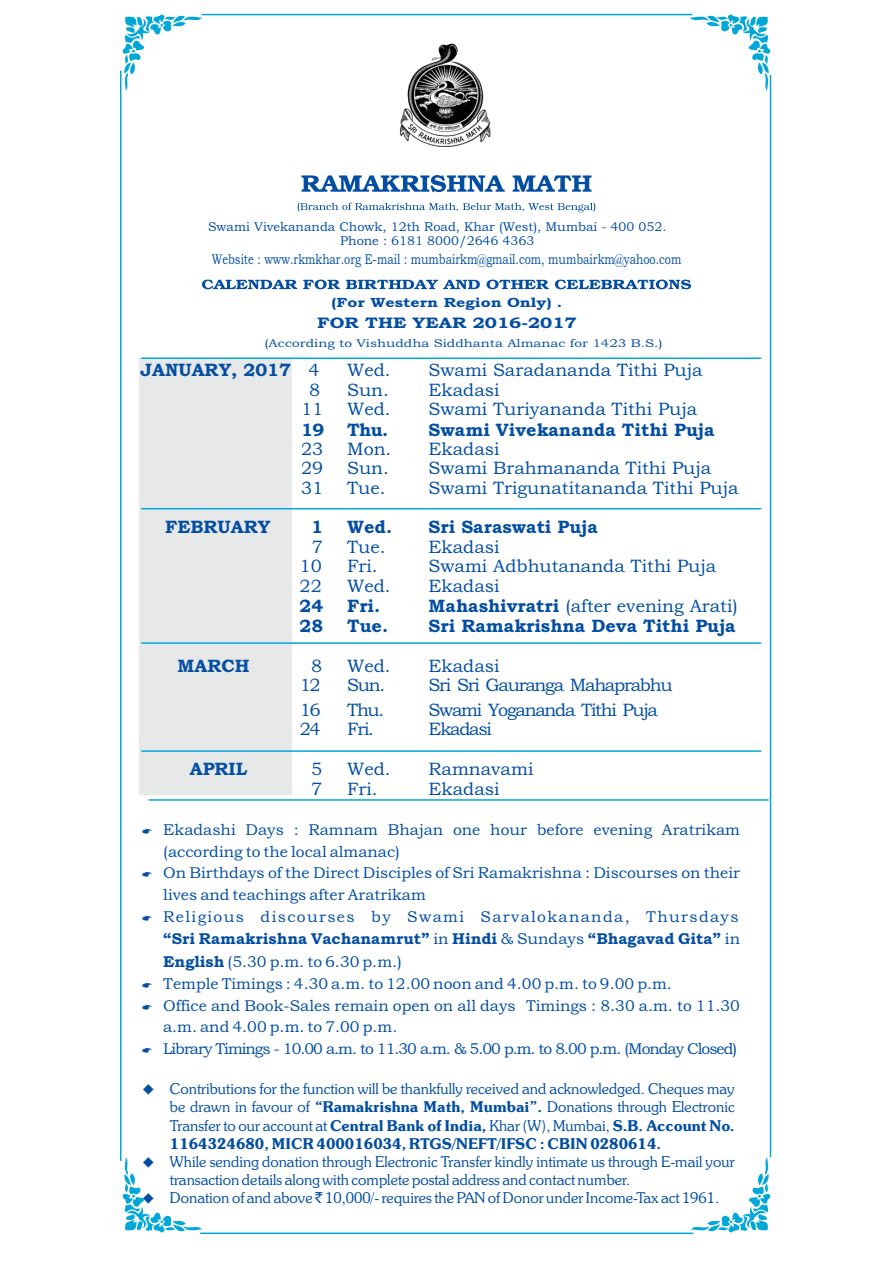
<style>
.page{position:relative;width:893px;height:1263px;background:#fff}
.page>*{position:absolute;margin:0;border:0;box-sizing:border-box;transform-origin:0 0}
.t1{font:18px "Bookman Old Style";color:#034ea2}
.t2{font:700 18px "Bookman Old Style";color:#034ea2}
.t3{font:18px "Bookman Old Style";letter-spacing:-.07em;color:#034ea2}
.t4{font:15.75px "Bookman Old Style";color:#034ea2}
.t5{font:15.75px "Bookman Old Style";letter-spacing:-.065em;color:#034ea2}
.t6{font:700 15.75px "Bookman Old Style";color:#034ea2}
.t7{font:15.75px "Bookman Old Style";letter-spacing:.085em;color:#034ea2}
.t8{font:700 15.3px "Bookman Old Style";color:#034ea2;scale:1.21 1}
.t9{font:300 15px/18.3px "Souvenir IT Cby BT";color:#034ea2;text-align:justify}
.t10{font:14.25px "Bookman Old Style";color:#034ea2;scale:.77 1}
.t11{font:700 13.35px "Bookman Old Style";color:#034ea2;scale:1.21 1}
.t12{font:12.9px/14.4px "Bookman Old Style";color:#034ea2;text-align:center}
.t13{font:11.4px "Bookman Old Style";color:#034ea2;scale:1.21 1}
.s1{font-weight:400}
.s2{font-weight:700}
.s3{font-family:"Dixieland";font-size:13.35px}
.s4{font-weight:600}
.s5{font-family:"Rupee Foradian";font-weight:400}
</style>
<div class="page">
<svg style="left:202px;top:280px;width:95px;height:9px"></svg>
<svg style="left:303px;top:280px;width:37px;height:9px"></svg>
<svg style="left:346px;top:280px;width:134px;height:9px"></svg>
<svg style="left:486px;top:280px;width:63px;height:9px"></svg>
<svg style="left:555px;top:280px;width:136px;height:9px"></svg>
<svg style="left:301px;top:175px;width:204px;height:17px"></svg>
<svg style="left:513px;top:175px;width:78px;height:17px"></svg>
<svg style="left:298px;top:203px;width:297px;height:9px"></svg>
<img style="left:122px;top:1157px;width:80px;height:76px">
<img style="left:691px;top:1157px;width:79px;height:76px">
<img style="left:122px;top:15px;width:79px;height:75px">
<img style="left:691px;top:15px;width:79px;height:75px">
<hr style="left:201px;top:14px;width:491px;height:1px;background:#00a7d7">
<hr style="left:770px;top:75px;width:1px;height:1082px;background:#00a7d7">
<hr style="left:200px;top:1232px;width:493px;height:2px;background:#00a7d7">
<hr style="left:120px;top:71px;width:2px;height:1090px;background:#00a7d7">
<div style="left:139px;top:358px;width:153px;height:437px;background:#e7e8e8"></div>
<hr style="left:141px;top:357px;width:620px;height:2px;background:#00a7d7">
<hr style="left:141px;top:508px;width:620px;height:1px;background:#00a7d7">
<hr style="left:141px;top:642px;width:620px;height:2px;background:#00a7d7">
<hr style="left:141px;top:750px;width:620px;height:2px;background:#00a7d7">
<hr style="left:149px;top:799px;width:619px;height:2px;background:#00a7d7">
<img style="left:400px;top:43px;width:91px;height:104px">
<p class="t12" style="left:208px;top:221px;width:460px">Swami Vivekananda Chowk, 12th Road, Khar (West), Mumbai - 400 052.<br>Phone : 6181 8000/2646 4363</p>
<p class="t10" style="left:212px;top:254px;width:611px">Website : www.rkmkhar.org E-mail : mumbairkm@gmail.com, mumbairkm@yahoo.com</p>
<p class="t11" style="left:331px;top:297px;width:192px">(For Western Region Only) .</p>
<p class="t8" style="left:317px;top:317px;width:216px">FOR THE YEAR 2016-2017</p>
<p class="t13" style="left:264px;top:339px;width:331px">(According to Vishuddha Siddhanta Almanac for 1423 B.S.)</p>
<p class="t2" style="left:141px;top:363px;width:180px">JANUARY, 2017 <span class="s1">4</span></p>
<p class="t1" style="left:347px;top:363px;width:45px">Wed.</p>
<p class="t1" style="left:429px;top:363px;width:275px">Swami Saradananda Tithi Puja</p>
<p class="t1" style="left:309px;top:383px;width:13px">8</p>
<p class="t1" style="left:347px;top:383px;width:43px">Sun.</p>
<p class="t1" style="left:429px;top:383px;width:72px">Ekadasi</p>
<p class="t1" style="left:301px;top:402px;width:24px">11</p>
<p class="t1" style="left:347px;top:402px;width:45px">Wed.</p>
<p class="t1" style="left:429px;top:402px;width:270px">Swami Turiyananda Tithi Puja</p>
<p class="t2" style="left:301px;top:423px;width:25px">19</p>
<p class="t2" style="left:347px;top:423px;width:43px">Thu.</p>
<p class="t2" style="left:429px;top:423px;width:287px">Swami Vivekananda Tithi Puja</p>
<p class="t1" style="left:301px;top:442px;width:24px">23</p>
<p class="t1" style="left:347px;top:442px;width:46px">Mon.</p>
<p class="t1" style="left:429px;top:442px;width:72px">Ekadasi</p>
<p class="t1" style="left:301px;top:461px;width:24px">29</p>
<p class="t1" style="left:347px;top:461px;width:43px">Sun.</p>
<p class="t1" style="left:429px;top:461px;width:284px">Swami Brahmananda Tithi Puja</p>
<p class="t1" style="left:301px;top:481px;width:24px">31</p>
<p class="t1" style="left:347px;top:481px;width:40px">Tue.</p>
<p class="t1" style="left:429px;top:481px;width:311px">Swami Trigunatitananda Tithi Puja</p>
<p class="t2" style="left:165px;top:520px;width:107px">FEBRUARY</p>
<p class="t2" style="left:311px;top:520px;width:13px">1</p>
<p class="t2" style="left:347px;top:520px;width:46px">Wed.</p>
<p class="t2" style="left:429px;top:520px;width:171px">Sri Saraswati Puja</p>
<p class="t1" style="left:312px;top:540px;width:13px">7</p>
<p class="t1" style="left:347px;top:540px;width:40px">Tue.</p>
<p class="t1" style="left:429px;top:540px;width:72px">Ekadasi</p>
<p class="t1" style="left:300px;top:559px;width:24px">10</p>
<p class="t1" style="left:347px;top:559px;width:32px">Fri.</p>
<p class="t1" style="left:429px;top:559px;width:289px">Swami Adbhutananda Tithi Puja</p>
<p class="t1" style="left:300px;top:579px;width:24px">22</p>
<p class="t1" style="left:347px;top:579px;width:45px">Wed.</p>
<p class="t1" style="left:429px;top:579px;width:72px">Ekadasi</p>
<p class="t2" style="left:300px;top:599px;width:25px">24</p>
<p class="t2" style="left:347px;top:599px;width:35px">Fri.</p>
<p class="t1" style="left:429px;top:599px;width:311px"><span class="s2">Mahashivratri</span> (after evening Arati)</p>
<p class="t2" style="left:300px;top:619px;width:25px">28</p>
<p class="t2" style="left:347px;top:619px;width:43px">Tue.</p>
<p class="t2" style="left:429px;top:619px;width:309px">Sri Ramakrishna Deva Tithi Puja</p>
<p class="t2" style="left:177px;top:659px;width:73px">MARCH</p>
<p class="t1" style="left:311px;top:659px;width:13px">8</p>
<p class="t1" style="left:347px;top:659px;width:45px">Wed.</p>
<p class="t1" style="left:429px;top:659px;width:72px">Ekadasi</p>
<p class="t1" style="left:300px;top:678px;width:23px">12</p>
<p class="t1" style="left:347px;top:678px;width:39px">Sun.</p>
<p class="t3" style="left:429px;top:678px;width:245px">Sri Sri Gauranga Mahaprabhu</p>
<p class="t1" style="left:300px;top:703px;width:23px">16</p>
<p class="t1" style="left:347px;top:703px;width:39px">Thu.</p>
<p class="t3" style="left:429px;top:703px;width:231px">Swami Yogananda Tithi Puja</p>
<p class="t1" style="left:300px;top:722px;width:23px">24</p>
<p class="t1" style="left:347px;top:722px;width:28px">Fri.</p>
<p class="t3" style="left:429px;top:722px;width:65px">Ekadasi</p>
<p class="t2" style="left:190px;top:762px;width:59px">APRIL</p>
<p class="t1" style="left:311px;top:762px;width:13px">5</p>
<p class="t1" style="left:347px;top:762px;width:45px">Wed.</p>
<p class="t1" style="left:429px;top:762px;width:106px">Ramnavami</p>
<p class="t1" style="left:311px;top:782px;width:13px">7</p>
<p class="t1" style="left:347px;top:782px;width:32px">Fri.</p>
<p class="t1" style="left:429px;top:782px;width:72px">Ekadasi</p>
<p class="t4" style="left:142px;top:824px;width:600px"><span class="s3">*</span> Ekadashi Days : Ramnam Bhajan one hour before evening Aratrikam</p>
<p class="t4" style="left:163px;top:845px;width:238px">(according to the local almanac)</p>
<p class="t4" style="left:142px;top:867px;width:600px"><span class="s3">*</span> On Birthdays of the Direct Disciples of Sri Ramakrishna : Discourses on their</p>
<p class="t4" style="left:163px;top:889px;width:264px">lives and teachings after Aratrikam</p>
<p class="t7" style="left:142px;top:911px;width:598px"><span class="s3">*</span> Religious discourses by Swami Sarvalokananda, Thursdays</p>
<p class="t6" style="left:163px;top:933px;width:578px">“Sri Ramakrishna Vachanamrut” <span class="s1">in</span> Hindi <span class="s1">&amp; Sundays</span> “Bhagavad Gita” <span class="s1">in</span></p>
<p class="t4" style="left:163px;top:956px;width:240px"><span class="s2">English</span> (5.30 p.m. to 6.30 p.m.)</p>
<p class="t4" style="left:142px;top:977px;width:532px"><span class="s3">*</span> Temple Timings : 4.30 a.m. to 12.00 noon and 4.00 p.m. to 9.00 p.m.</p>
<p class="t4" style="left:142px;top:999px;width:600px"><span class="s3">*</span> Office and Book-Sales remain open on all days Timings : 8.30 a.m. to 11.30</p>
<p class="t4" style="left:163px;top:1021px;width:236px">a.m. and 4.00 p.m. to 7.00 p.m.</p>
<p class="t5" style="left:142px;top:1043px;width:597px"><span class="s3">*</span> Library Timings - 10.00 a.m. to 11.30 a.m. &amp; 5.00 p.m. to 8.00 p.m. (Monday Closed)</p>
<p class="t9" style="left:170px;top:1081px;width:566px;text-indent:-28px">◆ Contributions for the function will be thankfully received and acknowledged. Cheques may be drawn in favour of <span class="s4">“Ramakrishna Math, Mumbai”.</span> Donations through Electronic Transfer to our account at <span class="s4">Central Bank of India,</span> Khar (W), Mumbai, <span class="s4">S.B. Account No.<br>1164324680, MICR 400016034, RTGS/NEFT/IFSC : CBIN 0280614.</span></p>
<p class="t9" style="left:170px;top:1154px;width:566px;text-indent:-28px">◆ While sending donation through Electronic Transfer kindly intimate us through E-mail your transaction details along with complete postal address and contact number.</p>
<p class="t9" style="left:142px;top:1190px;width:578px">◆ Donation of and above <span class="s5">`</span> 10,000/- requires the PAN of Donor under Income-Tax act 1961.</p>
</div>
